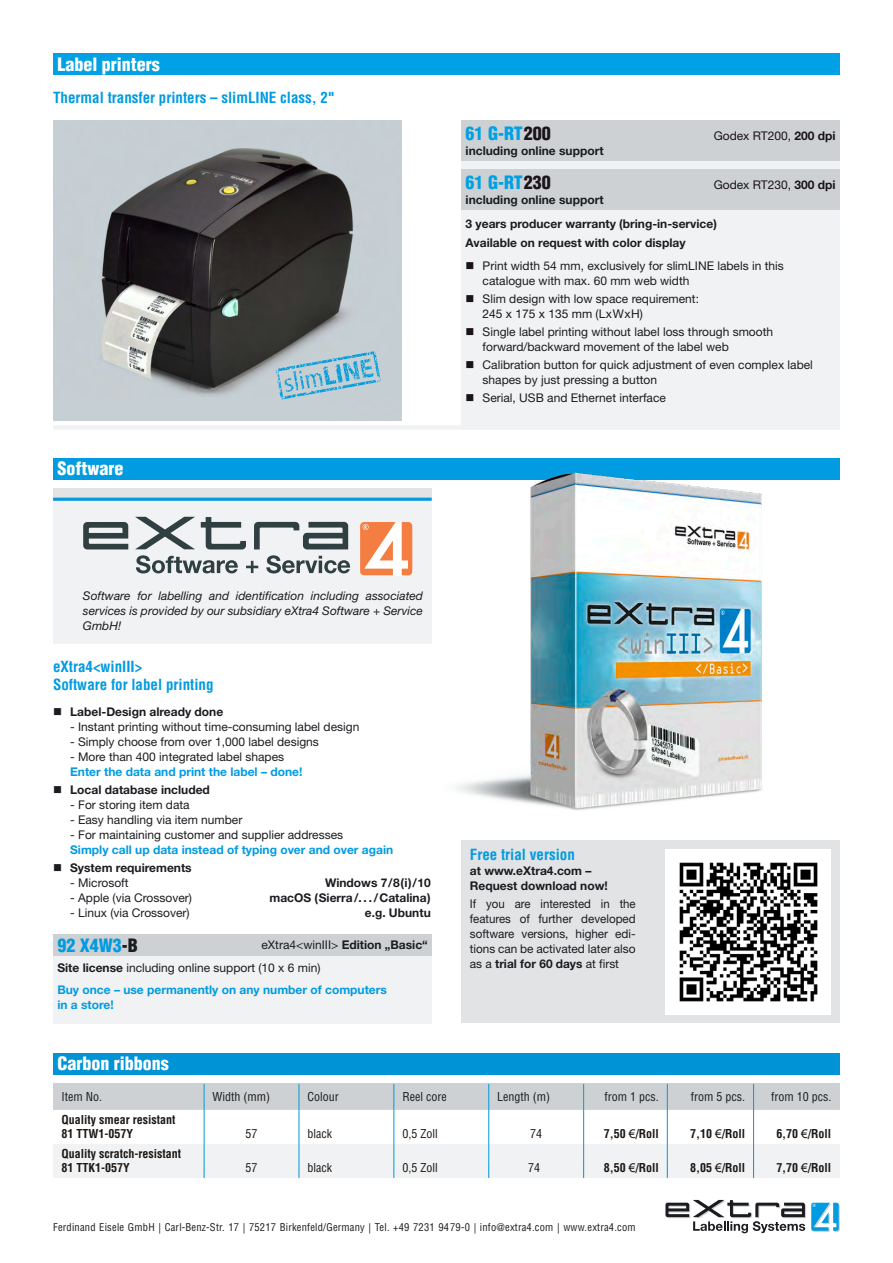
<style>
.page{position:relative;width:893px;height:1263px;background:#fff}
.page>*{position:absolute;margin:0;border:0;box-sizing:border-box;transform-origin:0 0}
.t1{font:900 condensed 18px "Helvetica";color:#fff}
.t2{font:900 condensed 18px "Helvetica";color:#00a1e4}
.t3{font:900 condensed 18px "Helvetica";color:#009be1}
.t4{font:700 condensed 15px/18px "Helvetica";color:#009be1}
.t5{font:12px/15px "Helvetica Neue";color:#1b1c20}
.t6{font:700 12px/23.4px "Helvetica Neue";color:#1b1c20}
.t7{font:12px/15px "Helvetica Neue";color:#1b1c20;text-align:justify;scale:.95 1}
.t8{font:700 condensed 12px/14.1px "Helvetica";color:#1b1714}
.t9{font:italic 12px/15px "Helvetica Neue";color:#1b1c20;text-align:justify}
.t10{font:700 12px "Helvetica Neue";color:#009be1}
.t11{font:condensed 12px "Helvetica";color:#1b1c20}
.t12{font:12px "Helvetica Neue";color:#1a1319}
.t13{font:condensed 12px "Helvetica";color:#1b1714}
.t14{font:condensed 10.5px "Helvetica";letter-spacing:.02em;color:#1b1c20}
.s1{color:#1a1319}
.s2{font-weight:700}
.s3{color:#1b1c20}
.s4{font-weight:700;color:#009be1}
.s5{color:#1b1714}
.s6{font-family:"Arial";font-weight:400;font-stretch:normal}
</style>
<div class="page">
<svg style="left:665px;top:1200px;width:175px;height:33px"></svg>
<div style="left:53px;top:53px;width:787px;height:22px;background:#00a1e4"></div>
<div style="left:461px;top:121px;width:379px;height:308px;background:#f1f2f3"></div>
<div style="left:461px;top:121px;width:379px;height:40px;background:#ced1d3"></div>
<div style="left:461px;top:170px;width:379px;height:40px;background:#ced1d3"></div>
<hr style="left:53px;top:425px;width:787px;height:4px;background:#f1f2f3">
<img style="left:53px;top:121px;width:349px;height:300px">
<svg style="left:276px;top:351px;width:105px;height:48px;background:#9bc3d3"></svg>
<div style="left:53px;top:501px;width:379px;height:143px;background:#f1f2f3"></div>
<div style="left:53px;top:488px;width:379px;height:10px;background:#e1e3e5"></div>
<hr style="left:53px;top:498px;width:379px;height:3px;background:#009be1">
<div style="left:363px;top:522px;width:45px;height:53px;background:#fff"></div>
<svg style="left:402px;top:522px;width:10px;height:53px"></svg>
<svg style="left:360px;top:522px;width:36px;height:53px"></svg>
<svg style="left:201px;top:517px;width:45px;height:32px"></svg>
<svg style="left:135px;top:517px;width:60px;height:32px"></svg>
<svg style="left:83px;top:522px;width:45px;height:27px"></svg>
<svg style="left:254px;top:522px;width:94px;height:27px"></svg>
<svg style="left:136px;top:555px;width:102px;height:18px"></svg>
<svg style="left:246px;top:561px;width:12px;height:12px"></svg>
<svg style="left:266px;top:555px;width:84px;height:18px"></svg>
<div style="left:53px;top:458px;width:787px;height:21px;background:#009be1"></div>
<div style="left:53px;top:934px;width:379px;height:89px;background:#f1f2f3"></div>
<div style="left:53px;top:934px;width:379px;height:21px;background:#ced1d3"></div>
<div style="left:461px;top:840px;width:379px;height:183px;background:#e1e3e5"></div>
<img style="left:444px;top:472px;width:363px;height:338px">
<div style="left:53px;top:1053px;width:787px;height:21px;background:#0094d7"></div>
<div style="left:53px;top:1084px;width:787px;height:26px;background:#ced1d3"></div>
<svg style="left:53px;top:1110px;width:787px;height:68px"></svg>
<hr style="left:204px;top:1084px;width:1px;height:79px;background:#009add">
<hr style="left:299px;top:1084px;width:1px;height:79px;background:#009add">
<hr style="left:394px;top:1084px;width:1px;height:79px;background:#009add">
<hr style="left:488px;top:1084px;width:1px;height:79px;background:#009add">
<hr style="left:583px;top:1084px;width:1px;height:79px;background:#009add">
<hr style="left:667px;top:1084px;width:1px;height:79px;background:#009add">
<hr style="left:753px;top:1084px;width:1px;height:79px;background:#009add">
<div style="left:665px;top:849px;width:166px;height:166px;background:#fff"></div>
<img style="left:679px;top:862px;width:139px;height:140px">
<h1 class="t1" style="left:57px;top:53px;width:104px">Label printers</h1>
<p class="t4" style="left:53px;top:88px;width:282px">Thermal transfer printers – slimLINE class, 2"</p>
<h1 class="t1" style="left:57px;top:457px;width:67px">Software</h1>
<h1 class="t2" style="left:466px;top:122px;width:87px">61 G-RT<span class="s1">200</span></h1>
<p class="t12" style="left:714px;top:129px;width:123px">Godex RT200, <span class="s2">200 dpi</span></p>
<p class="t6" style="left:466px;top:139px;width:139px">including online support</p>
<h1 class="t2" style="left:466px;top:171px;width:87px">61 G-RT<span class="s1">230</span></h1>
<p class="t12" style="left:714px;top:178px;width:123px">Godex RT230, <span class="s2">300 dpi</span></p>
<p class="t6" style="left:466px;top:188px;width:253px">including online support<br>3 years producer warranty (bring-in-service)</p>
<p class="t6" style="left:466px;top:231px;width:221px">Available on request with color display</p>
<p class="t5" style="left:483px;top:258px;width:303px">Print width 54 mm, exclusively for slimLINE labels in this catalogue with max. 60 mm web width</p>
<p class="t5" style="left:483px;top:291px;width:218px">Slim design with low space requirement:<br><span class="s1">245 x 175 x 135 mm</span> (LxWxH)</p>
<p class="t5" style="left:483px;top:324px;width:292px">Single label printing without label loss through smooth forward/backward movement of the label web</p>
<p class="t5" style="left:483px;top:357px;width:332px">Calibration button for quick adjustment of even complex label shapes by just pressing a button</p>
<p class="t5" style="left:483px;top:390px;width:185px">Serial, USB and Ethernet interface</p>
<p class="t9" style="left:83px;top:588px;width:342px">Software for labelling and identification including associated services is provided by our subsidiary eXtra4 Software + Service GmbH!</p>
<p class="t4" style="left:53px;top:657px;width:162px">eXtra4&lt;winIII&gt;<br>Software for label printing</p>
<p class="t6" style="left:70px;top:699px;width:155px">Label-Design already done</p>
<p class="t5" style="left:70px;top:719px;width:291px">- Instant printing without time-consuming label design</p>
<p class="t5" style="left:70px;top:734px;width:250px">- Simply choose from over 1,000 label designs</p>
<p class="t5" style="left:70px;top:749px;width:216px">- More than 400 integrated label shapes</p>
<p class="t10" style="left:70px;top:764px;width:234px">Enter the data and print the label – done!</p>
<p class="t6" style="left:70px;top:777px;width:141px">Local database included</p>
<p class="t5" style="left:70px;top:797px;width:121px">- For storing item data</p>
<p class="t5" style="left:70px;top:812px;width:174px">- Easy handling via item number</p>
<p class="t5" style="left:70px;top:827px;width:274px">- For maintaining customer and supplier addresses</p>
<p class="t10" style="left:70px;top:842px;width:325px">Simply call up data instead of typing over and over again</p>
<p class="t6" style="left:70px;top:855px;width:123px">System requirements</p>
<p class="t5" style="left:70px;top:875px;width:60px">- Microsoft</p>
<p class="t6" style="left:325px;top:870px;width:107px">Windows 7/8(i)/10</p>
<p class="t5" style="left:70px;top:890px;width:123px">- Apple (via Crossover)</p>
<p class="t6" style="left:270px;top:885px;width:163px">macOS (Sierra/. . . /Catalina)</p>
<p class="t5" style="left:70px;top:905px;width:121px">- Linux (via Crossover)</p>
<p class="t6" style="left:365px;top:900px;width:67px">e.g. Ubuntu</p>
<h1 class="t3" style="left:57px;top:933px;width:82px">92 X4W3<span class="s3">-B</span></h1>
<p class="t5" style="left:57px;top:933px;width:372px;line-height:23px;text-indent:204px">eXtra4&lt;winIII&gt; <span class="s2">Edition „Basic“<br>Site license</span> including online support (10 x 6 min)<br><span class="s4">Buy once – use permanently on any number of computers</span></p>
<p class="t10" style="left:57px;top:997px;width:58px">in a store!</p>
<p class="t4" style="left:470px;top:845px;width:106px">Free trial version</p>
<p class="t6" style="left:470px;top:863px;width:139px;line-height:15px">at www.eXtra4.com –<br>Request download now!</p>
<p class="t7" style="left:470px;top:896px;width:176px">If you are interested in the features of further developed software versions, higher edi&shy;tions can be activated later also as a <span class="s2">trial for 60 days</span> at first</p>
<h1 class="t1" style="left:57px;top:1052px;width:113px">Carbon ribbons</h1>
<p class="t11" style="left:62px;top:1089px;width:42px">Item No.</p>
<p class="t11" style="left:213px;top:1089px;width:59px">Width <span class="s5">(mm)</span></p>
<p class="t11" style="left:307px;top:1089px;width:33px">Colour</p>
<p class="t11" style="left:402px;top:1089px;width:46px">Reel core</p>
<p class="t11" style="left:497px;top:1089px;width:54px">Length <span class="s5">(m)</span></p>
<p class="t11" style="left:604px;top:1089px;width:56px">from 1 pcs.</p>
<p class="t11" style="left:691px;top:1089px;width:56px">from 5 pcs.</p>
<p class="t11" style="left:771px;top:1089px;width:62px">from 10 pcs.</p>
<p class="t8" style="left:62px;top:1112px;width:115px">Quality smear resistant<br>81 TTW1-057Y</p>
<p class="t13" style="left:246px;top:1126px;width:13px">57</p>
<p class="t13" style="left:307px;top:1126px;width:26px">black</p>
<p class="t13" style="left:402px;top:1126px;width:37px">0,5 Zoll</p>
<p class="t13" style="left:530px;top:1126px;width:13px">74</p>
<p class="t8" style="left:604px;top:1126px;width:56px">7,50 <span class="s6">€</span>/Roll</p>
<p class="t8" style="left:690px;top:1126px;width:56px">7,10 <span class="s6">€</span>/Roll</p>
<p class="t8" style="left:776px;top:1126px;width:56px">6,70 <span class="s6">€</span>/Roll</p>
<p class="t8" style="left:62px;top:1146px;width:121px">Quality scratch-resistant<br>81 TTK1-057Y</p>
<p class="t13" style="left:246px;top:1160px;width:13px">57</p>
<p class="t13" style="left:307px;top:1160px;width:26px">black</p>
<p class="t13" style="left:402px;top:1160px;width:37px">0,5 Zoll</p>
<p class="t13" style="left:528px;top:1160px;width:13px">74</p>
<p class="t8" style="left:604px;top:1160px;width:56px">8,50 <span class="s6">€</span>/Roll</p>
<p class="t8" style="left:690px;top:1160px;width:56px">8,05 <span class="s6">€</span>/Roll</p>
<p class="t8" style="left:776px;top:1160px;width:56px">7,70 <span class="s6">€</span>/Roll</p>
<p class="t14" style="left:53px;top:1220px;width:584px">Ferdinand Eisele GmbH | Carl-Benz-Str. 17 | 75217 Birkenfeld/Germany | Tel. +49 7231 9479-0 | info@extra4.com | www.extra4.com</p>
</div>
